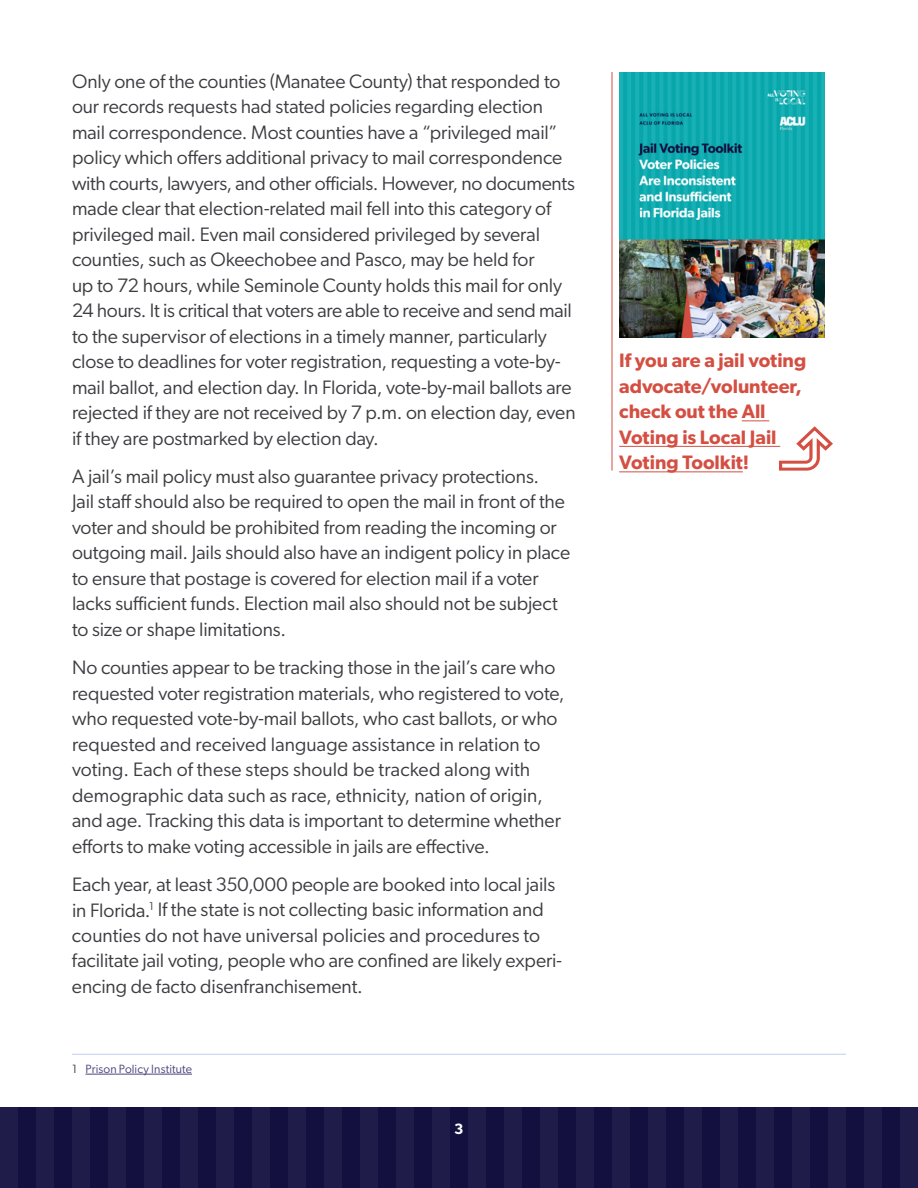
<style>
.page{position:relative;width:918px;height:1188px;background:#fff}
.page>*{position:absolute;margin:0;border:0;box-sizing:border-box;transform-origin:0 0}
.t1{font:19.5px/25.5px "Gibson";letter-spacing:-.005em;color:#3c3c41}
.t2{font:600 19.5px/25.5px "Gibson";color:#d44f42}
.t3{font:600 15px "Gibson";color:#fff}
.t4{font:12px "Gibson";letter-spacing:.01em;color:#49437d}
.s1{color:#3c3c41}
</style>
<div class="page">
<div style="left:0;top:1107px;width:918px;height:81px;background:#13103f"></div>
<div style="left:0;top:1107px;width:18px;height:81px;background:#1f1c49"></div>
<div style="left:216px;top:1107px;width:18px;height:81px;background:#1f1c49"></div>
<div style="left:432px;top:1107px;width:18px;height:81px;background:#1f1c49"></div>
<div style="left:648px;top:1107px;width:18px;height:81px;background:#1f1c49"></div>
<div style="left:108px;top:1107px;width:18px;height:81px;background:#1f1c49"></div>
<div style="left:324px;top:1107px;width:18px;height:81px;background:#1f1c49"></div>
<div style="left:540px;top:1107px;width:18px;height:81px;background:#1f1c49"></div>
<div style="left:756px;top:1107px;width:18px;height:81px;background:#1f1c49"></div>
<div style="left:864px;top:1107px;width:18px;height:81px;background:#1f1c49"></div>
<div style="left:36px;top:1107px;width:18px;height:81px;background:#1f1c49"></div>
<div style="left:252px;top:1107px;width:18px;height:81px;background:#1f1c49"></div>
<div style="left:468px;top:1107px;width:18px;height:81px;background:#1f1c49"></div>
<div style="left:684px;top:1107px;width:18px;height:81px;background:#1f1c49"></div>
<div style="left:144px;top:1107px;width:18px;height:81px;background:#1f1c49"></div>
<div style="left:360px;top:1107px;width:18px;height:81px;background:#1f1c49"></div>
<div style="left:576px;top:1107px;width:18px;height:81px;background:#1f1c49"></div>
<div style="left:792px;top:1107px;width:18px;height:81px;background:#1f1c49"></div>
<div style="left:900px;top:1107px;width:18px;height:81px;background:#1f1c49"></div>
<div style="left:72px;top:1107px;width:18px;height:81px;background:#1f1c49"></div>
<div style="left:288px;top:1107px;width:18px;height:81px;background:#1f1c49"></div>
<div style="left:504px;top:1107px;width:18px;height:81px;background:#1f1c49"></div>
<div style="left:720px;top:1107px;width:18px;height:81px;background:#1f1c49"></div>
<div style="left:180px;top:1107px;width:18px;height:81px;background:#1f1c49"></div>
<div style="left:396px;top:1107px;width:18px;height:81px;background:#1f1c49"></div>
<div style="left:612px;top:1107px;width:18px;height:81px;background:#1f1c49"></div>
<div style="left:828px;top:1107px;width:18px;height:81px;background:#1f1c49"></div>
<hr style="left:72px;top:1054px;width:774px;height:1px;background:#c2ccef">
<hr style="left:86px;top:1074px;width:106px;height:1px;background:#49437d">
<hr style="left:612px;top:72px;width:1px;height:399px;background:#d44f42">
<svg style="left:742px;top:420px;width:27px;height:1px"></svg>
<hr style="left:619px;top:446px;width:161px;height:1px;background:#d44f42">
<hr style="left:619px;top:471px;width:124px;height:1px;background:#d44f42">
<img style="left:619px;top:72px;width:205px;height:265px">
<svg style="left:779px;top:426px;width:54px;height:45px"></svg>
<p class="t1" style="left:72px;top:68px;width:505px">Only one of the counties (Manatee County) that responded to our records requests had stated policies regarding election mail correspondence. Most counties have a “privileged mail” policy which offers additional privacy to mail correspondence with courts, lawyers, and other officials. However, no documents made clear that election-related mail fell into this category of privileged mail. Even mail considered privileged by several counties, such as Okeechobee and Pasco, may be held for<br>up to 72 hours, while Seminole County holds this mail for only 24 hours. It is critical that voters are able to receive and send mail to the supervisor of elections in a timely manner, particularly close to deadlines for voter registration, requesting a vote-by&shy;mail ballot, and election day. In Florida, vote-by-mail ballots are rejected if they are not received by 7 p.m. on election day, even if they are postmarked by election day.</p>
<p class="t1" style="left:72px;top:463px;width:500px">A jail’s mail policy must also guarantee privacy protections.<br>Jail staff should also be required to open the mail in front of the voter and should be prohibited from reading the incoming or outgoing mail. Jails should also have an indigent policy in place to ensure that postage is covered for election mail if a voter lacks sufficient funds. Election mail also should not be subject to size or shape limitations.</p>
<p class="t1" style="left:72px;top:655px;width:494px">No counties appear to be tracking those in the jail’s care who requested voter registration materials, who registered to vote, who requested vote-by-mail ballots, who cast ballots, or who requested and received language assistance in relation to voting. Each of these steps should be tracked along with demographic data such as race, ethnicity, nation of origin, and age. Tracking this data is important to determine whether efforts to make voting accessible in jails are effective.</p>
<p class="t1" style="left:72px;top:871px;width:492px">Each year, at least 350,000 people are booked into local jails in Florida.<sup>1</sup> If the state is not collecting basic information and counties do not have universal policies and procedures to facilitate jail voting, people who are confined are likely experi&shy;encing de facto disenfranchisement.</p>
<p class="t4" style="left:72px;top:1061px;width:122px"><span class="s1">1</span> Prison Policy Institute</p>
<p class="t3" style="left:454px;top:1120px;width:11px">3</p>
<p class="t2" style="left:619px;top:347px;width:189px">If you are a jail voting advocate/volunteer, check out the All<br>Voting is Local Jail<br>Voting Toolkit!</p>
</div>
